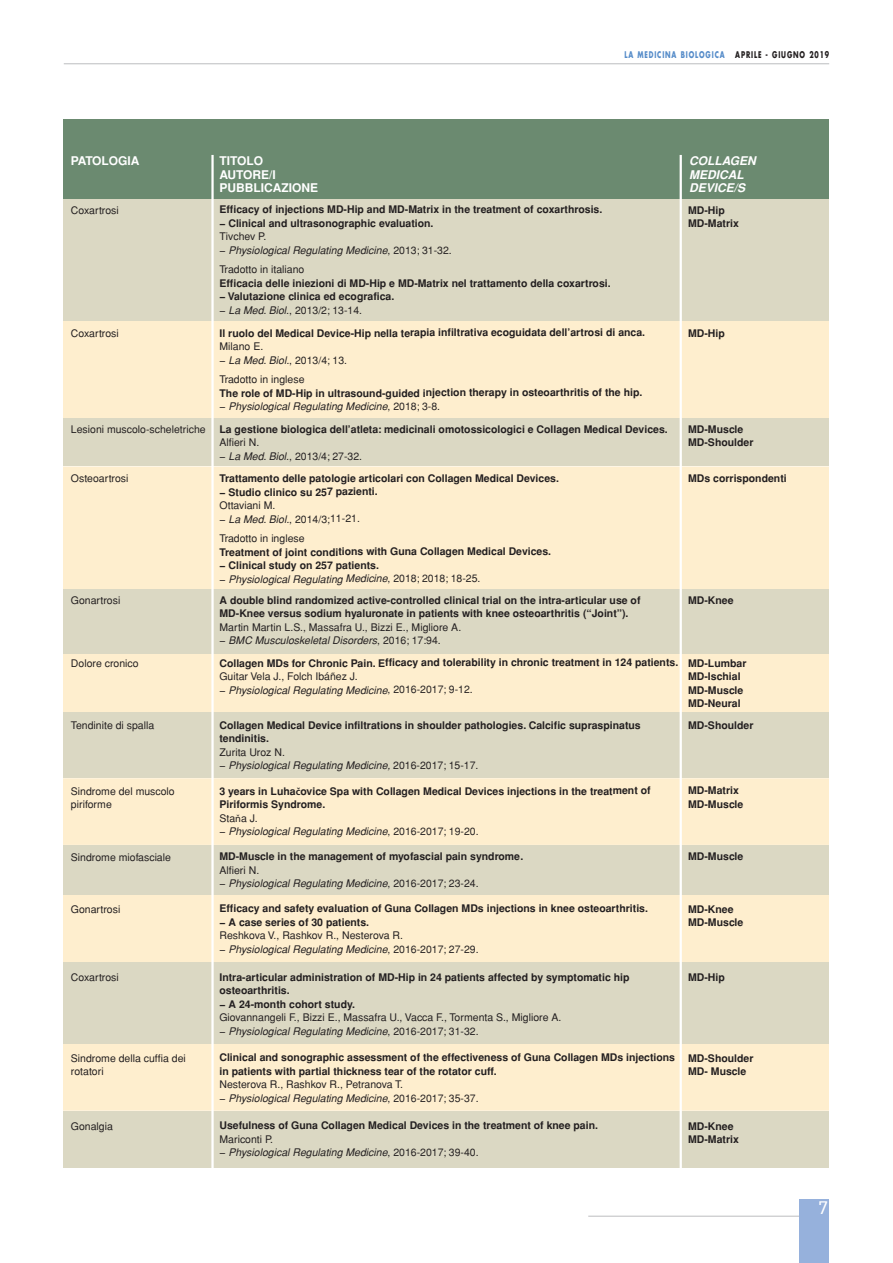
<style>
.page{position:relative;width:893px;height:1263px;background:#fff}
.page>*{position:absolute;margin:0;border:0;box-sizing:border-box;transform-origin:0 0}
.t1{font:500 18px "Memphis";color:#fff}
.t2{font:700 12px/13.5px "Helvetica";color:#fff}
.t3{font:italic 700 12px/13.5px "Helvetica";color:#fff}
.t4{font:700 10.5px/13.5px "Helvetica";color:#231f20}
.t5{font:10.5px/13.5px "Helvetica";color:#231f20}
.t6{font:italic 10.5px/13.5px "Helvetica";color:#231f20}
.t7{font:700 9px "Futura";letter-spacing:.135em;color:#568cc9;scale:.7 1}
.s1{color:#231f20}
.s2{font-style:normal}
.s3{font-weight:400}
.s4{font-weight:400;font-style:italic}
.s5{font-style:italic}
.s6{font-family:"Myriad Pro";font-weight:600}
.s7{font-family:"Myriad Pro";font-weight:400}
</style>
<div class="page">
<hr style="left:588px;top:1216px;width:220px;height:1px;background:#bcbdc0">
<div style="left:799px;top:1199px;width:30px;height:64px;background:#96b1dc"></div>
<hr style="left:64px;top:64px;width:765px;height:1px;background:#bcbdc0">
<div style="left:64px;top:320px;width:765px;height:791px;background:#feeece"></div>
<div style="left:64px;top:158px;width:765px;height:162px;background:#dbd8c3"></div>
<div style="left:64px;top:119px;width:765px;height:80px;background:#6b8a70"></div>
<hr style="left:840px;top:418px;width:1px;height:48px;background:#dadfd8">
<div style="left:64px;top:418px;width:765px;height:48px;background:#dbd8c3"></div>
<div style="left:64px;top:589px;width:765px;height:65px;background:#dbd8c3"></div>
<div style="left:64px;top:712px;width:765px;height:66px;background:#dbd8c3"></div>
<div style="left:64px;top:962px;width:765px;height:81px;background:#dbd8c3"></div>
<div style="left:64px;top:845px;width:765px;height:50px;background:#dbd8c3"></div>
<div style="left:64px;top:1111px;width:765px;height:56px;background:#dbd8c3"></div>
<hr style="left:211px;top:155px;width:3px;height:1012px;background:#fff">
<hr style="left:680px;top:155px;width:2px;height:1012px;background:#fff">
<p class="t2" style="left:71px;top:154px;width:70px">PATOLOGIA</p>
<p class="t7" style="left:624px;top:51px;width:294px">LA MEDICINA BIOLOGICA <span class="s1">APRILE - GIUGNO 2019</span></p>
<p class="t2" style="left:220px;top:154px;width:100px">TITOLO<br>AUTORE/I<br>PUBBLICAZIONE</p>
<p class="t3" style="left:689px;top:154px;width:68px">COLLAGEN<br>MEDICAL<br>DEVICE/S</p>
<p class="t4" style="left:219px;top:203px;width:384px">Efficacy of injections MD-Hip and MD-Matrix in the treatment of coxarthrosis. − Clinical and ultrasonographic evaluation.</p>
<p class="t6" style="left:219px;top:230px;width:234px"><span class="s2">Tivchev P.<br>−</span> Physiological Regulating Medicine<span class="s2">, 2013; 31-32.</span></p>
<p class="t5" style="left:219px;top:263px;width:87px">Tradotto in italiano</p>
<p class="t4" style="left:219px;top:276px;width:393px">Efficacia delle iniezioni di MD-Hip e MD-Matrix nel trattamento della coxartrosi. − Valutazione clinica ed ecografica.<br><span class="s3">−</span> <span class="s4">La Med. Biol.</span><span class="s3">, 2013/2; 13-14.</span></p>
<p class="t5" style="left:71px;top:203px;width:49px">Coxartrosi</p>
<p class="t4" style="left:688px;top:203px;width:52px">MD-Hip<br>MD-Matrix</p>
<p class="t5" style="left:71px;top:326px;width:49px">Coxartrosi</p>
<p class="t4" style="left:220px;top:326px;width:427px">Il ruolo del Medical Device-Hip nella terapia infiltrativa ecoguidata dell’artrosi di anca.</p>
<p class="t4" style="left:688px;top:326px;width:38px">MD-Hip</p>
<p class="t5" style="left:220px;top:340px;width:129px">Milano E.<br>− <span class="s5">La Med. Biol.</span>, 2013/4; 13.</p>
<p class="t5" style="left:220px;top:373px;width:87px">Tradotto in inglese</p>
<p class="t4" style="left:220px;top:386px;width:424px">The role of MD-Hip in ultrasound-guided injection therapy in osteoarthritis of the hip. <span class="s3">−</span> <span class="s4">Physiological Regulating Medicine</span><span class="s3">, 2018; 3-8.</span></p>
<p class="t4" style="left:219px;top:422px;width:450px">La gestione biologica dell’atleta: medicinali omotossicologici e Collagen Medical Devices.</p>
<p class="t5" style="left:219px;top:436px;width:144px">Alfieri N.<br>− <span class="s5">La Med. Biol.</span>, 2013/4; 27-32.</p>
<p class="t5" style="left:71px;top:423px;width:136px">Lesioni muscolo-scheletriche</p>
<p class="t4" style="left:688px;top:423px;width:67px">MD-Muscle<br>MD-Shoulder</p>
<p class="t5" style="left:71px;top:472px;width:59px">Osteoartrosi</p>
<p class="t4" style="left:220px;top:472px;width:341px">Trattamento delle patologie articolari con Collagen Medical Devices.</p>
<p class="t4" style="left:688px;top:472px;width:100px">MDs corrispondenti</p>
<p class="t4" style="left:220px;top:485px;width:160px">− Studio clinico su 257 pazienti.</p>
<p class="t5" style="left:220px;top:499px;width:142px">Ottaviani M.<br>− <span class="s5">La Med. Biol.</span>, 2014/3;11-21.</p>
<p class="t5" style="left:220px;top:532px;width:87px">Tradotto in inglese</p>
<p class="t4" style="left:220px;top:545px;width:333px">Treatment of joint conditions with Guna Collagen Medical Devices. − Clinical study on 257 patients.<br><span class="s3">−</span> <span class="s4">Physiological Regulating Medicine</span><span class="s3">, 2018; 2018; 18-25.</span></p>
<p class="t5" style="left:71px;top:594px;width:51px">Gonartrosi</p>
<p class="t4" style="left:220px;top:593px;width:422px">A double blind randomized active-controlled clinical trial on the intra-articular use of</p>
<p class="t4" style="left:688px;top:593px;width:47px">MD-Knee</p>
<p class="t4" style="left:220px;top:607px;width:410px">MD-Knee versus sodium hyaluronate in patients with knee osteoarthritis (“Joint”).</p>
<p class="t5" style="left:220px;top:620px;width:243px">Martin Martin L.S., Massafra U., Bizzi E., Migliore A. − <span class="s5">BMC Musculoskeletal Disorders</span>, 2016; 17:94.</p>
<p class="t5" style="left:71px;top:656px;width:69px">Dolore cronico</p>
<p class="t4" style="left:688px;top:656px;width:60px">MD-Lumbar<br>MD-Ischial<br>MD-Muscle<br>MD-Neural</p>
<p class="t4" style="left:219px;top:656px;width:460px">Collagen MDs for Chronic Pain. Efficacy and tolerability in chronic treatment in 124 patients.</p>
<p class="t5" style="left:219px;top:670px;width:255px">Guitar Vela J., Folch Ibáñez J.<br>− <span class="s5">Physiological Regulating Medicine</span>, 2016-2017; 9-12.</p>
<p class="t5" style="left:71px;top:718px;width:85px">Tendinite di spalla</p>
<p class="t4" style="left:219px;top:718px;width:423px">Collagen Medical Device infiltrations in shoulder pathologies. Calcific supraspinatus</p>
<p class="t4" style="left:688px;top:718px;width:67px">MD-Shoulder</p>
<p class="t4" style="left:219px;top:732px;width:51px">tendinitis.</p>
<p class="t6" style="left:219px;top:745px;width:261px"><span class="s2">Zurita Uroz N.<br>−</span> Physiological Regulating Medicine, <span class="s2">2016-2017; 15-17.</span></p>
<p class="t5" style="left:71px;top:784px;width:105px">Sindrome del muscolo piriforme</p>
<p class="t4" style="left:688px;top:784px;width:57px">MD-Matrix<br>MD-Muscle</p>
<p class="t4" style="left:219px;top:784px;width:433px">3 years in Luha<span class="s6">č</span>ovice Spa with Collagen Medical Devices injections in the treatment of Piriformis Syndrome.<br><span class="s3">Sta</span><span class="s7">ň</span><span class="s3">a J.<br>−</span> <span class="s4">Physiological Regulating Medicine</span><span class="s3">, 2016-2017; 19-20.</span></p>
<p class="t5" style="left:71px;top:850px;width:102px">Sindrome miofasciale</p>
<p class="t4" style="left:219px;top:850px;width:305px">MD-Muscle in the management of myofascial pain syndrome.</p>
<p class="t4" style="left:688px;top:850px;width:57px">MD-Muscle</p>
<p class="t6" style="left:219px;top:863px;width:261px"><span class="s2">Alfieri N.<br>−</span> Physiological Regulating Medicine<span class="s2">, 2016-2017; 23-24.</span></p>
<p class="t5" style="left:71px;top:902px;width:51px">Gonartrosi</p>
<p class="t4" style="left:688px;top:902px;width:57px">MD-Knee<br>MD-Muscle</p>
<p class="t4" style="left:219px;top:902px;width:430px">Efficacy and safety evaluation of Guna Collagen MDs injections in knee osteoarthritis. − A case series of 30 patients.</p>
<p class="t5" style="left:219px;top:929px;width:261px">Reshkova V., Rashkov R., Nesterova R.<br>− <span class="s5">Physiological Regulating Medicine</span>, 2016-2017; 27-29.</p>
<p class="t5" style="left:71px;top:971px;width:49px">Coxartrosi</p>
<p class="t4" style="left:219px;top:970px;width:412px">Intra-articular administration of MD-Hip in 24 patients affected by symptomatic hip</p>
<p class="t4" style="left:688px;top:971px;width:38px">MD-Hip</p>
<p class="t4" style="left:219px;top:984px;width:137px">osteoarthritis.<br>− A 24-month cohort study.</p>
<p class="t5" style="left:219px;top:1011px;width:343px">Giovannangeli F., Bizzi E., Massafra U., Vacca F., Tormenta S., Migliore A. − <span class="s5">Physiological Regulating Medicine</span>, 2016-2017; 31-32.</p>
<p class="t5" style="left:71px;top:1051px;width:116px">Sindrome della cuffia dei rotatori</p>
<p class="t4" style="left:688px;top:1051px;width:67px">MD-Shoulder<br>MD- Muscle</p>
<p class="t4" style="left:219px;top:1051px;width:457px">Clinical and sonographic assessment of the effectiveness of Guna Collagen MDs injections in patients with partial thickness tear of the rotator cuff.</p>
<p class="t5" style="left:219px;top:1078px;width:261px">Nesterova R., Rashkov R., Petranova T.<br>− <span class="s5">Physiological Regulating Medicine</span>, 2016-2017; 35-37.</p>
<p class="t4" style="left:219px;top:1119px;width:380px">Usefulness of Guna Collagen Medical Devices in the treatment of knee pain.</p>
<p class="t6" style="left:219px;top:1132px;width:261px"><span class="s2">Mariconti P.<br>−</span> Physiological Regulating Medicine<span class="s2">, 2016-2017; 39-40.</span></p>
<p class="t5" style="left:71px;top:1119px;width:44px">Gonalgia</p>
<p class="t4" style="left:688px;top:1119px;width:52px">MD-Knee<br>MD-Matrix</p>
<h1 class="t1" style="left:819px;top:1201px;width:10px">7</h1>
</div>
